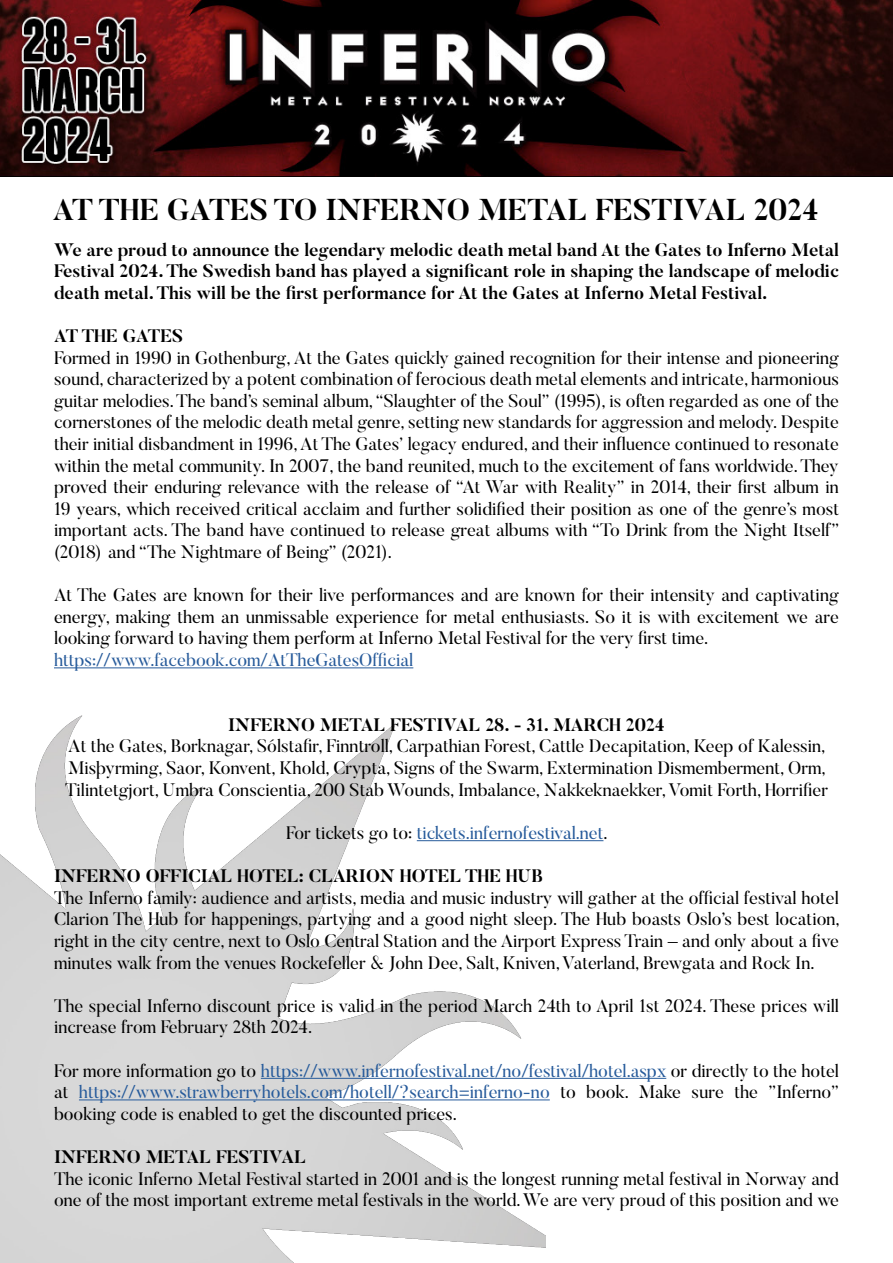
<style>
.page{position:relative;width:893px;height:1263px;background:#fff}
.page>*{position:absolute;margin:0;border:0;box-sizing:border-box;transform-origin:0 0}
.t1{font:700 30px "Butler";color:#000}
.t2{font:18px/21.6px "Butler";color:#000;text-align:justify}
.t3{font:700 18px/21.6px "Butler";color:#000;text-align:justify}
.t4{font:18px "Butler";color:#275b9b}
.s1{color:#000}
.s2{color:#275b9b}
</style>
<div class="page">
<img style="left:0;top:715px;width:545px;height:548px">
<hr style="left:54px;top:667px;width:359px;height:1px;background:#275b9b">
<hr style="left:417px;top:840px;width:186px;height:1px;background:#275b9b">
<hr style="left:261px;top:1078px;width:405px;height:1px;background:#275b9b">
<hr style="left:79px;top:1099px;width:471px;height:1px;background:#275b9b">
<img style="left:0;top:0;width:893px;height:177px">
<h1 class="t1" style="left:53px;top:190px;width:767px">AT THE GATES TO INFERNO METAL FESTIVAL 2024</h1>
<p class="t3" style="left:54px;top:239px;width:787px">We are proud to announce the legendary melodic death metal band At the Gates to Inferno Metal Festival 2024. The Swedish band has played a significant role in shaping the landscape of melodic death metal. This will be the first performance for At the Gates at Inferno Metal Festival.</p>
<p class="t3" style="left:54px;top:325px;width:131px">AT THE GATES</p>
<p class="t2" style="left:54px;top:346px;width:786px">Formed in 1990 in Gothenburg, At the Gates quickly gained recognition for their intense and pioneering sound, characterized by a potent combination of ferocious death metal elements and intricate, harmonious guitar melodies. The band’s seminal album, “Slaughter of the Soul” (1995), is often regarded as one of the cornerstones of the melodic death metal genre, setting new standards for aggression and melody. Despite their initial disbandment in 1996, At The Gates’ legacy endured, and their influence continued to resonate within the metal community. In 2007, the band reunited, much to the excitement of fans worldwide. They proved their enduring relevance with the release of “At War with Reality” in 2014, their first album in 19 years, which received critical acclaim and further solidified their position as one of the genre’s most important acts. The band have continued to release great albums with “To Drink from the Night Itself” (2018) and “The Nightmare of Being” (2021).</p>
<p class="t2" style="left:54px;top:584px;width:786px">At The Gates are known for their live performances and are known for their intensity and captivating energy, making them an unmissable experience for metal enthusiasts. So it is with excitement we are looking forward to having them perform at Inferno Metal Festival for the very first time.</p>
<p class="t4" style="left:54px;top:648px;width:361px">https://www.facebook.com/AtTheGatesOfficial</p>
<p class="t3" style="left:228px;top:714px;width:438px">INFERNO METAL FESTIVAL 28. - 31. MARCH 2024</p>
<p class="t2" style="left:65px;top:735px;width:764px;text-align:left">At the Gates, Borknagar, Sólstafir, Finntroll, Carpathian Forest, Cattle Decapitation, Keep of Kalessin,<br>Misþyrming, Saor, Konvent, Khold, Crypta, Signs of the Swarm, Extermination Dismemberment, Orm,<br>Tilintetgjort, Umbra Conscientia, 200 Stab Wounds, Imbalance, Nakkeknaekker, Vomit Forth, Horrifier</p>
<p class="t4" style="left:286px;top:821px;width:323px"><span class="s1">For tickets go to:</span> tickets.infernofestival.net<span class="s1">.</span></p>
<p class="t3" style="left:54px;top:865px;width:490px">INFERNO OFFICIAL HOTEL: CLARION HOTEL THE HUB</p>
<p class="t2" style="left:54px;top:886px;width:787px">The Inferno family: audience and artists, media and music industry will gather at the official festival hotel Clarion The Hub for happenings, partying and a good night sleep. The Hub boasts Oslo’s best location, right in the city centre, next to Oslo Central Station and the Airport Express Train – and only about a five minutes walk from the venues Rockefeller &amp; John Dee, Salt, Kniven, Vaterland, Brewgata and Rock In.</p>
<p class="t2" style="left:54px;top:994px;width:786px">The special Inferno discount price is valid in the period March 24th to April 1st 2024. These prices will increase from February 28th 2024.</p>
<p class="t2" style="left:54px;top:1059px;width:786px">For more information go to <span class="s2">https://www.infernofestival.net/no/festival/hotel.aspx</span> or directly to the hotel at <span class="s2">https://www.strawberryhotels.com/hotell/?search=inferno-no</span> to book. Make sure the ”Inferno” booking code is enabled to get the discounted prices.</p>
<p class="t3" style="left:54px;top:1146px;width:254px">INFERNO METAL FESTIVAL</p>
<p class="t2" style="left:54px;top:1167px;width:787px">The iconic Inferno Metal Festival started in 2001 and is the longest running metal festival in Norway and one of the most important extreme metal festivals in the world. We are very proud of this position and we</p>
</div>
